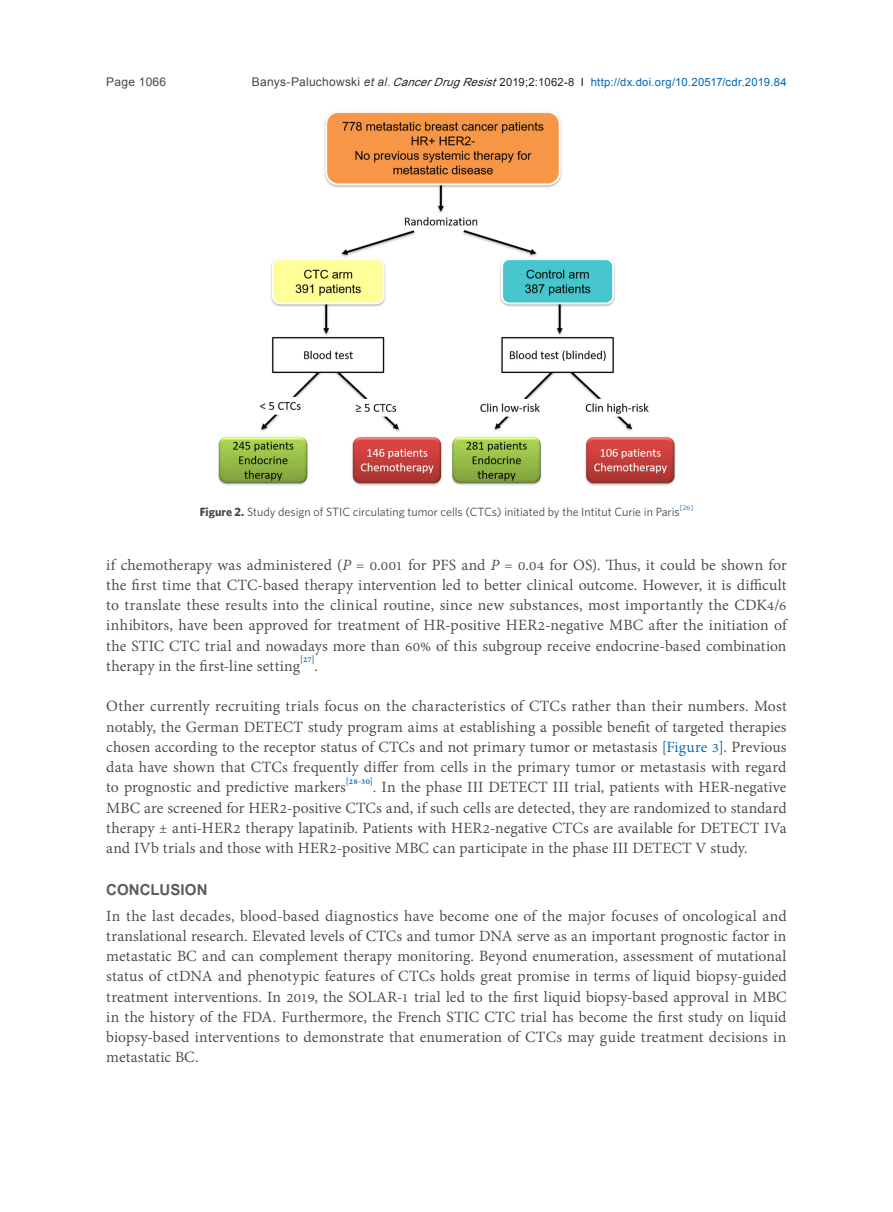
<style>
.page{position:relative;width:893px;height:1212px;background:#fff}
.page>*{position:absolute;margin:0;border:0;box-sizing:border-box;transform-origin:0 0}
.t1{font:700 21px "Utsaah";color:#5d5d5e}
.t2{font:19.2px/20.2px "Adobe Thai";letter-spacing:.005em;color:#484648;text-align:justify}
.t3{font:12px "Whitney";color:#484648}
.t4{font:12px "Arial";letter-spacing:.02em;color:#484648}
.t5{font:11.25px "Arial";letter-spacing:.025em;color:#0166b3}
.t6{font:7.05px "Whitney";color:#0166b3}
.s1{font-size:12px;color:#484648}
.s2{font-style:italic;font-size:12px;color:#484648}
.s3{font-style:italic;color:#222}
.s4{color:#222}
.s5{color:#190f13}
.s6{font-weight:700}
.s7{font-style:italic}
.s8{color:#0166b3}
</style>
<div class="page">
<img style="left:218px;top:112px;width:458px;height:374px">
<p class="t4" style="left:106px;top:73px;width:61px">Page 1066</p>
<p class="t5" style="left:252px;top:74px;width:536px"><span class="s1">Banys-Paluchowski</span> <span class="s2">et al.</span> <span class="s3">CancerDrugResist</span><span class="s4">2019;2:</span><span class="s4">1062-8</span> <span class="s5">I</span> http://dx.doi.org/10.20517/cdr.2019.84</p>
<p class="t3" style="left:200px;top:505px;width:481px"><span class="s6">Figure 2.</span> Study design of STIC circulating tumor cells (CTCs) initiated by the Intitut Curie in Paris</p>
<p class="t6" style="left:680px;top:504px;width:15px">[26]</p>
<p class="t2" style="left:106px;top:553px;width:682px">if chemotherapy was administered (<span class="s7">P</span> = 0.001 for PFS and <span class="s7">P</span> = 0.04 for OS). Thus, it could be shown for the first time that CTC-based therapy intervention led to better clinical outcome. However, it is difficult to translate these results into the clinical routine, since new substances, most importantly the CDK4/6 inhibitors, have been approved for treatment of HR-positive HER2-negative MBC after the initiation of the STIC CTC trial and nowadays more than 60% of this subgroup receive endocrine-based combination therapy in the first-line setting<sup>[27]</sup>.</p>
<p class="t2" style="left:106px;top:694px;width:682px">Other currently recruiting trials focus on the characteristics of CTCs rather than their numbers. Most notably, the German DETECT study program aims at establishing a possible benefit of targeted therapies chosen according to the receptor status of CTCs and not primary tumor or metastasis <span class="s8">[Figure 3]</span>. Previous data have shown that CTCs frequently differ from cells in the primary tumor or metastasis with regard to prognostic and predictive markers<sup>[28-30]</sup>. In the phase III DETECT III trial, patients with HER-negative MBC are screened for HER2-positive CTCs and, if such cells are detected, they are randomized to standard therapy ± anti-HER2 therapy lapatinib. Patients with HER2-negative CTCs are available for DETECT IVa and IVb trials and those with HER2-positive MBC can participate in the phase III DETECT V study.</p>
<p class="t1" style="left:106px;top:879px;width:103px">CONCLUSION</p>
<p class="t2" style="left:106px;top:904px;width:682px">In the last decades, blood-based diagnostics have become one of the major focuses of oncological and translational research. Elevated levels of CTCs and tumor DNA serve as an important prognostic factor in metastatic BC and can complement therapy monitoring. Beyond enumeration, assessment of mutational status of ctDNA and phenotypic features of CTCs holds great promise in terms of liquid biopsy-guided treatment interventions. In 2019, the SOLAR-1 trial led to the first liquid biopsy-based approval in MBC in the history of the FDA. Furthermore, the French STIC CTC trial has become the first study on liquid biopsy-based interventions to demonstrate that enumeration of CTCs may guide treatment decisions in metastatic BC.</p>
</div>
